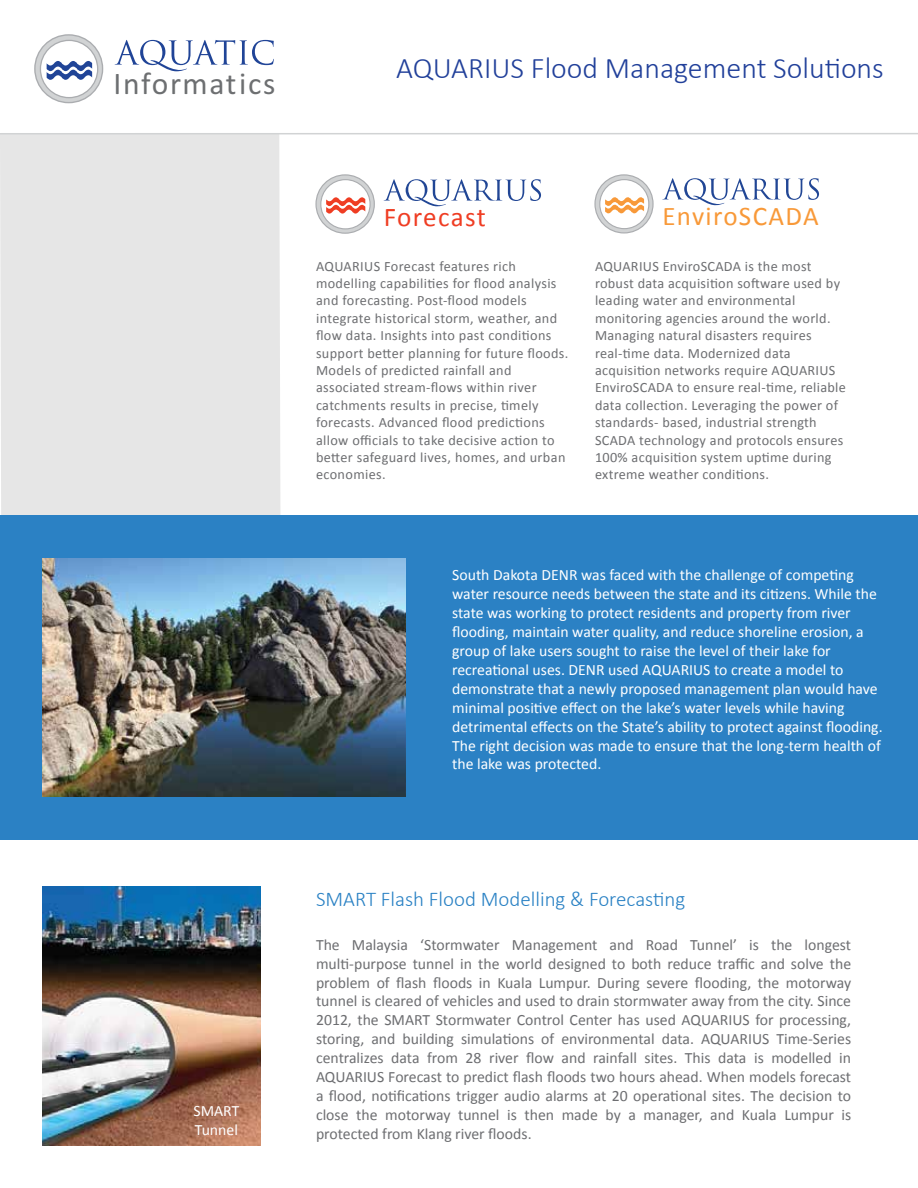
<style>
.page{position:relative;width:918px;height:1188px;background:#fff}
.page>*{position:absolute;margin:0;border:0;box-sizing:border-box;transform-origin:0 0}
.t1{font:31.5px "Calibri";letter-spacing:.05em;color:#6d6f71}
.t2{font:300 30px "Calibri";color:#21409a}
.t3{font:27.15px "Calibri";letter-spacing:.04em;color:#ef3d23}
.t4{font:27px "Calibri";letter-spacing:.05em;color:#f89939}
.t5{font:300 21px "Calibri";color:#2981c4}
.t6{font:15.75px/18.9px "Calibri";color:#6d6e71;text-align:justify}
.t7{font:15.75px/18.9px "Calibri";color:#fff}
.t8{font:14.25px/17.4px "Calibri";letter-spacing:.02em;color:#6d6e71}
</style>
<div class="page">
<div style="left:0;top:135px;width:281px;height:380px;background:#e6e6e6"></div>
<hr style="left:0;top:133px;width:918px;height:2px;background:#d1d3d4">
<svg style="left:34px;top:34px;width:69px;height:69px"></svg>
<svg style="left:115px;top:40px;width:159px;height:31px"></svg>
<div style="left:0;top:515px;width:918px;height:325px;background:#2b81c4"></div>
<img style="left:42px;top:559px;width:364px;height:237px">
<img style="left:42px;top:886px;width:219px;height:260px">
<svg style="left:384px;top:179px;width:157px;height:27px"></svg>
<svg style="left:316px;top:175px;width:58px;height:58px"></svg>
<div style="left:315px;top:174px;width:60px;height:60px;border:1px solid #abadb0;border-radius:50%"></div>
<div style="left:321px;top:180px;width:49px;height:49px;background:#fff;border-radius:50%"></div>
<div style="left:320px;top:179px;width:51px;height:50px;border:1px solid #abadb0;border-radius:50%"></div>
<svg style="left:326px;top:197px;width:39px;height:17px"></svg>
<svg style="left:662px;top:178px;width:157px;height:27px"></svg>
<svg style="left:595px;top:175px;width:58px;height:58px"></svg>
<div style="left:594px;top:174px;width:60px;height:60px;border:1px solid #abadb0;border-radius:50%"></div>
<div style="left:600px;top:180px;width:49px;height:49px;background:#fff;border-radius:50%"></div>
<div style="left:599px;top:179px;width:50px;height:50px;border:1px solid #abadb0;border-radius:50%"></div>
<svg style="left:605px;top:197px;width:39px;height:17px"></svg>
<h1 class="t1" style="left:114px;top:64px;width:163px">Informat ics</h1>
<h2 class="t2" style="left:396px;top:49px;width:489px">AQUARIUS Flood Management Solutions</h2>
<h3 class="t3" style="left:384px;top:200px;width:104px">Forecast</h3>
<h3 class="t4" style="left:662px;top:199px;width:158px">EnviroSCADA</h3>
<p class="t8" style="left:316px;top:257px;width:254px">AQUARIUS Forecast features rich modelling capabilities for flood analysis and forecasting. Post-flood models integrate historical storm, weather, and flow data. Insights into past conditions support better planning for future floods.<br>Models of predicted rainfall and associated stream-flows within river catchments results in precise, timely forecasts. Advanced flood predictions allow officials to take decisive action to better safeguard lives, homes, and urban economies.</p>
<p class="t8" style="left:595px;top:257px;width:252px">AQUARIUS EnviroSCADA is the most robust data acquisition software used by leading water and environmental monitoring agencies around the world.<br>Managing natural disasters requires real-time data. Modernized data acquisition networks require AQUARIUS EnviroSCADA to ensure real-time, reliable data collection. Leveraging the power of standards- based, industrial strength SCADA technology and protocols ensures 100% acquisition system uptime during extreme weather conditions.</p>
<p class="t7" style="left:452px;top:566px;width:432px">South Dakota DENR was faced with the challenge of competing water resource needs between the state and its citizens. While the state was working to protect residents and property from river flooding, maintain water quality, and reduce shoreline erosion, a group of lake users sought to raise the level of their lake for recreational uses. DENR used AQUARIUS to create a model to demonstrate that a newly proposed management plan would have minimal positive effect on the lake’s water levels while having detrimental effects on the State’s ability to protect against flooding.<br>The right decision was made to ensure that the long-term health of the lake was protected.</p>
<p class="t7" style="left:194px;top:1101px;width:47px">SMART<br>Tunnel</p>
<h3 class="t5" style="left:316px;top:886px;width:371px">SMART Flash Flood Modelling &amp; Forecasting</h3>
<p class="t6" style="left:316px;top:935px;width:537px">The Malaysia ‘Stormwater Management and Road Tunnel’ is the longest multi-purpose tunnel in the world designed to both reduce traffic and solve the problem of flash floods in Kuala Lumpur. During severe flooding, the motorway tunnel is cleared of vehicles and used to drain stormwater away from the city. Since 2012, the SMART Stormwater Control Center has used AQUARIUS for processing, storing, and building simulations of environmental data. AQUARIUS Time-Series centralizes data from 28 river flow and rainfall sites. This data is modelled in AQUARIUS Forecast to predict flash floods two hours ahead. When models forecast a flood, notifications trigger audio alarms at 20 operational sites. The decision to close the motorway tunnel is then made by a manager, and Kuala Lumpur is protected from Klang river floods.</p>
</div>
